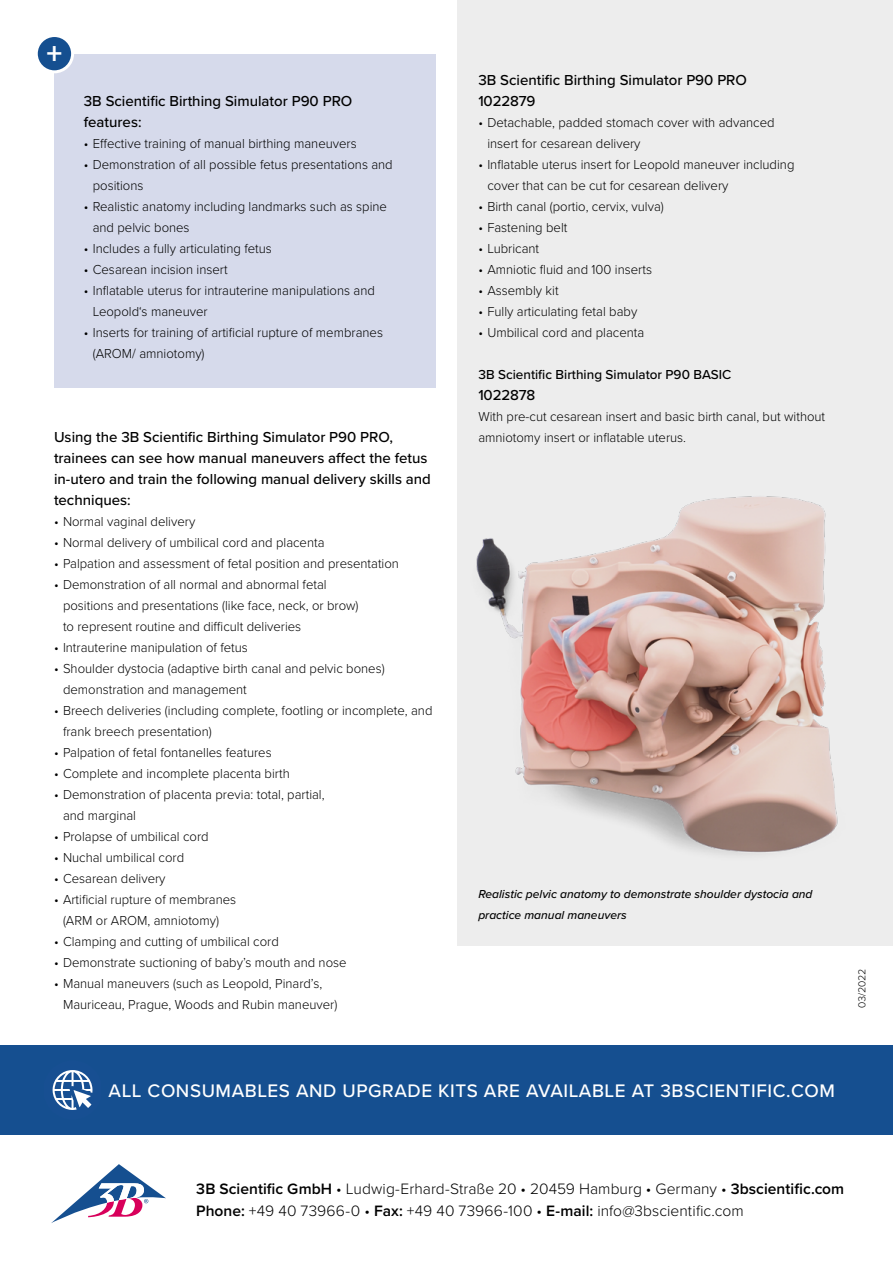
<style>
.page{position:relative;width:893px;height:1263px;background:#fff}
.page>*{position:absolute;margin:0;border:0;box-sizing:border-box;transform-origin:0 0}
.t1{font:700 31.35px "Proxima Nova";color:#fff}
.t2{font:500 18.9px "Proxima Nova";letter-spacing:.03em;color:#fff}
.t3{font:300 15.6px/22.5px "Proxima Nova";letter-spacing:.005em;color:#000}
.t4{font:500 15px/21px "Proxima Nova";color:#000}
.t5{font:300 13.5px/21px "Proxima Nova";color:#000}
.t6{font:500 13.5px "Proxima Nova";color:#000}
.t7{font:italic 500 12px/21px "Proxima Nova";color:#000}
.t8{font:300 10.5px "Proxima Nova";color:#000}
.s1{font-weight:600}
</style>
<div class="page">
<svg style="left:51px;top:1164px;width:115px;height:59px"></svg>
<div style="left:457px;top:0;width:436px;height:946px;background:#ededed"></div>
<img style="left:476px;top:496px;width:362px;height:359px">
<div style="left:54px;top:54px;width:382px;height:333px;background:#d6daeb"></div>
<div style="left:36px;top:36px;width:37px;height:36px;background:#154f90;border-radius:50%"></div>
<div style="left:35px;top:34px;width:39px;height:39px;border:3px solid #fff;border-radius:50%"></div>
<div style="left:0;top:1045px;width:893px;height:90px;background:#154f90"></div>
<svg style="left:52px;top:1070px;width:41px;height:40px"></svg>
<h1 class="t1" style="left:47px;top:30px;width:17px">+</h1>
<p class="t4" style="left:84px;top:89px;width:270px">3B Scientific Birthing Simulator P90 PRO features:</p>
<p class="t5" style="left:84px;top:132px;width:274px">• Effective training of manual birthing maneuvers</p>
<p class="t5" style="left:93px;top:153px;width:301px;text-indent:-9px">• Demonstration of all possible fetus presentations and positions</p>
<p class="t5" style="left:93px;top:195px;width:296px;text-indent:-9px">• Realistic anatomy including landmarks such as spine and pelvic bones</p>
<p class="t5" style="left:84px;top:237px;width:190px">• Includes a fully articulating fetus</p>
<p class="t5" style="left:84px;top:258px;width:145px">• Cesarean incision insert</p>
<p class="t5" style="left:93px;top:279px;width:284px;text-indent:-9px">• Inflatable uterus for intrauterine manipulations and<br>Leopold‘s maneuver</p>
<p class="t5" style="left:93px;top:321px;width:292px;text-indent:-9px">• Inserts for training of artificial rupture of membranes (AROM/ amniotomy)</p>
<p class="t4" style="left:54px;top:425px;width:378px">Using the 3B Scientific Birthing Simulator P90 PRO, trainees can see how manual maneuvers affect the fetus in-utero and train the following manual delivery skills and techniques:</p>
<p class="t5" style="left:54px;top:510px;width:143px">• Normal vaginal delivery</p>
<p class="t5" style="left:54px;top:531px;width:272px">• Normal delivery of umbilical cord and placenta</p>
<p class="t5" style="left:54px;top:552px;width:346px">• Palpation and assessment of fetal position and presentation</p>
<p class="t5" style="left:63px;top:573px;width:297px;text-indent:-9px">• Demonstration of all normal and abnormal fetal positions and presentations (like face, neck, or brow) to represent routine and difficult deliveries</p>
<p class="t5" style="left:54px;top:636px;width:195px">• Intrauterine manipulation of fetus</p>
<p class="t5" style="left:63px;top:657px;width:323px;text-indent:-9px">• Shoulder dystocia (adaptive birth canal and pelvic bones) demonstration and management</p>
<p class="t5" style="left:63px;top:699px;width:371px;text-indent:-9px">• Breech deliveries (including complete, footling or incomplete, and frank breech presentation)</p>
<p class="t5" style="left:54px;top:741px;width:219px">• Palpation of fetal fontanelles features</p>
<p class="t5" style="left:54px;top:762px;width:237px">• Complete and incomplete placenta birth</p>
<p class="t5" style="left:63px;top:783px;width:263px;text-indent:-9px">• Demonstration of placenta previa: total, partial, and marginal</p>
<p class="t5" style="left:54px;top:825px;width:156px">• Prolapse of umbilical cord</p>
<p class="t5" style="left:54px;top:846px;width:132px">• Nuchal umbilical cord</p>
<p class="t5" style="left:54px;top:867px;width:113px">• Cesarean delivery</p>
<p class="t5" style="left:63px;top:888px;width:175px;text-indent:-9px">• Artificial rupture of membranes (ARM or AROM, amniotomy)</p>
<p class="t5" style="left:54px;top:930px;width:226px">• Clamping and cutting of umbilical cord</p>
<p class="t5" style="left:54px;top:951px;width:294px">• Demonstrate suctioning of baby’s mouth and nose</p>
<p class="t5" style="left:63px;top:972px;width:276px;text-indent:-9px">• Manual maneuvers (such as Leopold, Pinard’s,<br>Mauriceau, Prague, Woods and Rubin maneuver)</p>
<p class="t4" style="left:478px;top:68px;width:270px">3B Scientific Birthing Simulator P90 PRO<br>1022879</p>
<p class="t5" style="left:487px;top:111px;width:289px;text-indent:-9px">• Detachable, padded stomach cover with advanced insert for cesarean delivery</p>
<p class="t5" style="left:487px;top:153px;width:309px;text-indent:-9px">• Inflatable uterus insert for Leopold maneuver including cover that can be cut for cesarean delivery</p>
<p class="t5" style="left:478px;top:195px;width:187px">• Birth canal (portio, cervix, vulva)</p>
<p class="t5" style="left:478px;top:216px;width:91px">• Fastening belt</p>
<p class="t5" style="left:478px;top:237px;width:62px">• Lubricant</p>
<p class="t5" style="left:478px;top:258px;width:175px">• Amniotic fluid and 100 inserts</p>
<p class="t5" style="left:478px;top:279px;width:82px">• Assembly kit</p>
<p class="t5" style="left:478px;top:300px;width:160px">• Fully articulating fetal baby</p>
<p class="t5" style="left:478px;top:321px;width:167px">• Umbilical cord and placenta</p>
<p class="t6" style="left:478px;top:364px;width:254px">3B Scientific Birthing Simulator P90 BASIC</p>
<p class="t4" style="left:478px;top:383px;width:58px">1022878</p>
<p class="t5" style="left:478px;top:405px;width:348px">With pre-cut cesarean insert and basic birth canal, but without amniotomy insert or inflatable uterus.</p>
<p class="t7" style="left:478px;top:883px;width:336px">Realistic pelvic anatomy to demonstrate shoulder dystocia and practice manual maneuvers</p>
<p class="t8" style="left:854px;top:1008px;width:42px;rotate:-90deg">03/2022</p>
<h2 class="t2" style="left:109px;top:1077px;width:728px">ALL CONSUMABLES AND UPGRADE KITS ARE AVAILABLE AT 3BSCIENTIFIC.COM</h2>
<p class="t3" style="left:196px;top:1176px;width:650px"><span class="s1">3B Scientific GmbH</span> • Ludwig-Erhard-Straße 20 • 20459 Hamburg • Germany • <span class="s1">3bscientific.com<br>Phone:</span> +49 40 73966-0 • <span class="s1">Fax:</span> +49 40 73966-100 • <span class="s1">E-mail:</span> info@3bscientific.com</p>
</div>
